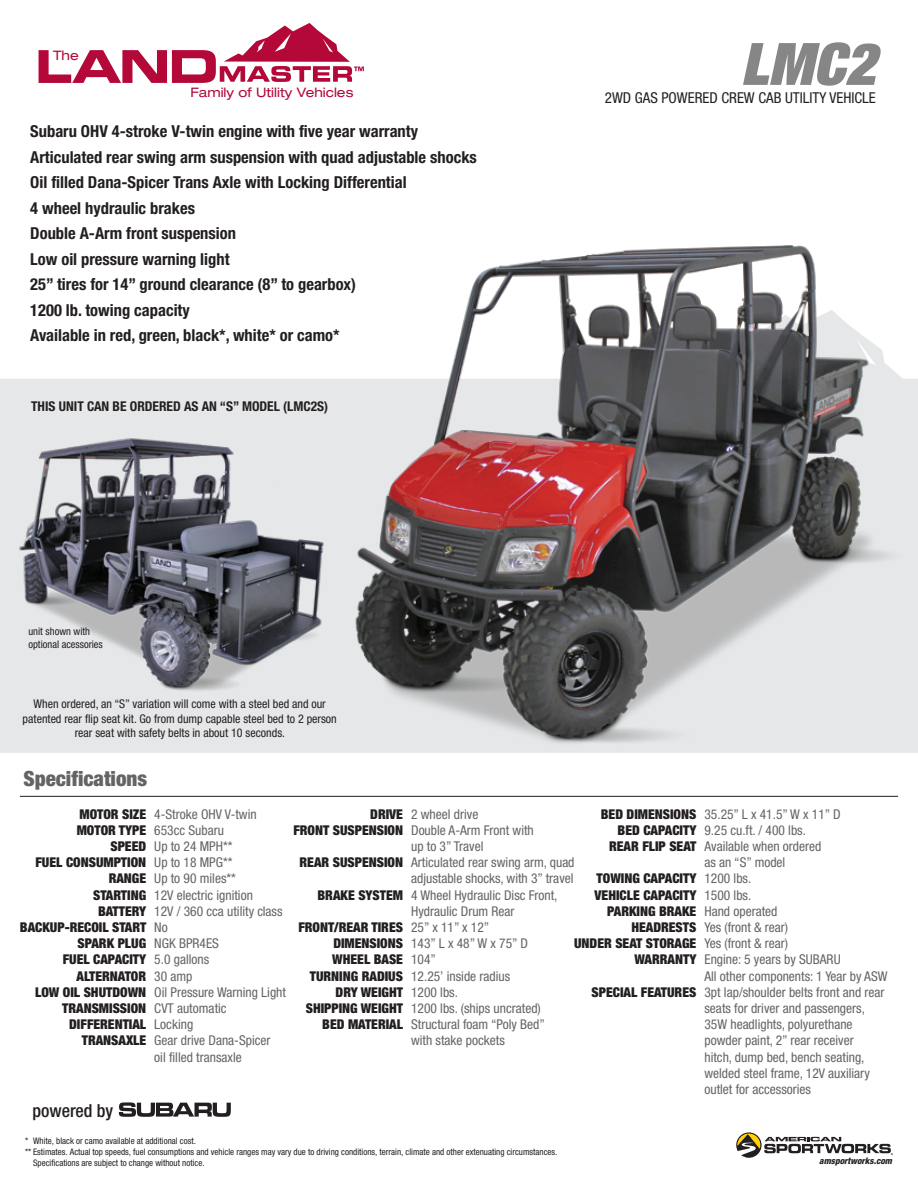
<style>
.page{position:relative;width:918px;height:1188px;background:#fff}
.page>*{position:absolute;margin:0;border:0;box-sizing:border-box;transform-origin:0 0}
.t1{font:italic 900 expanded 58.5px "Helvetica Neue";color:#878687}
.t2{font:900 condensed 21px "Helvetica Neue";color:#636466}
.t3{font:500 condensed 18px "Helvetica Neue";color:#231f20}
.t4{font:700 condensed 16.5px/25.5px "Helvetica Neue";color:#231f20}
.t5{font:condensed 15px "Helvetica Neue";color:#231f20}
.t6{font:condensed 13.5px/16.2px "Helvetica Neue";color:#636466}
.t7{font:900 condensed 13.5px/16.2px "Helvetica Neue";color:#231f20;text-align:right}
.t8{font:700 condensed 13.5px "Helvetica Neue";color:#231f20}
.t9{font:expanded 13.05px "Helvetica Neue";color:#b30838}
.t10{font:condensed 12px/14.4px "Helvetica Neue";color:#231f20;text-align:center}
.t11{font:condensed 10.5px/12.6px "Helvetica Neue";color:#231f20}
.t12{font:condensed 9px "Helvetica Neue";color:#231f20}
.t13{font:italic 800 condensed 9px "Helvetica Neue";color:#231f20}
</style>
<div class="page">
<div style="left:0;top:379px;width:918px;height:374px;background:#e6e7e8"></div>
<img style="left:350px;top:245px;width:568px;height:505px">
<svg style="left:736px;top:1132px;width:157px;height:26px"></svg>
<hr style="left:20px;top:796px;width:878px;height:1px;background:#231f20">
<svg style="left:39px;top:23px;width:325px;height:60px"></svg>
<svg style="left:119px;top:1102px;width:112px;height:15px"></svg>
<img style="left:14px;top:433px;width:328px;height:266px">
<p class="t9" style="left:53px;top:47px;width:27px">The</p>
<p class="t9" style="left:190px;top:84px;width:164px">Family of Utility Vehicles</p>
<p class="t4" style="left:30px;top:119px;width:448px">Subaru OHV 4-stroke V-twin engine with five year warranty Articulated rear swing arm suspension with quad adjustable shocks Oil filled Dana-Spicer Trans Axle with Locking Differential<br>4 wheel hydraulic brakes<br>Double A-Arm front suspension<br>Low oil pressure warning light<br>25” tires for 14” ground clearance (8” to gearbox)<br>1200 lb. towing capacity<br>Available in red, green, black*, white* or camo*</p>
<p class="t8" style="left:31px;top:398px;width:299px">THIS UNIT CAN BE ORDERED AS AN “S” MODEL (LMC2S)</p>
<p class="t11" style="left:28px;top:625px;width:76px">unit shown with optional acessories</p>
<p class="t10" style="left:23px;top:697px;width:316px">When ordered, an “S” variation will come with a steel bed and our patented rear flip seat kit. Go from dump capable steel bed to 2 person rear seat with safety belts in about 10 seconds.</p>
<h2 class="t2" style="left:24px;top:765px;width:125px">Specifications</h2>
<h1 class="t1" style="left:741px;top:27px;width:136px">LMC2</h1>
<p class="t5" style="left:605px;top:89px;width:273px">2WD GAS POWERED CREW CAB UTILITY VEHICLE</p>
<p class="t6" style="left:411px;top:806px;width:165px">2 wheel drive<br>Double A-Arm Front with<br>up to 3” Travel<br>Articulated rear swing arm, quad adjustable shocks, with 3” travel<br>4 Wheel Hydraulic Disc Front,<br>Hydraulic Drum Rear<br>25” x 11” x 12”<br>143” L x 48” W x 75” D<br>104”<br>12.25’ inside radius<br>1200 lbs.<br>1200 lbs. (ships uncrated)<br>Structural foam “Poly Bed”<br>with stake pockets</p>
<p class="t7" style="left:601px;top:806px;width:97px">BED DIMENSIONS<br>BED CAPACITY<br>REAR FLIP SEAT</p>
<p class="t7" style="left:20px;top:806px;width:128px">MOTOR SIZE<br>MOTOR TYPE<br>SPEED<br>FUEL CONSUMPTION<br>RANGE<br>STARTING<br>BATTERY<br>BACKUP-RECOIL START<br>SPARK PLUG<br>FUEL CAPACITY<br>ALTERNATOR<br>LOW OIL SHUTDOWN<br>TRANSMISSION<br>DIFFERENTIAL<br>TRANSAXLE</p>
<p class="t6" style="left:154px;top:806px;width:133px">4-Stroke OHV V-twin<br>653cc Subaru<br>Up to 24 MPH**<br>Up to 18 MPG**<br>Up to 90 miles**<br>12V electric ignition<br>12V / 360 cca utility class<br>No<br>NGK BPR4ES<br>5.0 gallons<br>30 amp<br>Oil Pressure Warning Light<br>CVT automatic<br>Locking<br>Gear drive Dana-Spicer<br>oil filled transaxle</p>
<p class="t7" style="left:293px;top:806px;width:111px">DRIVE<br>FRONT SUSPENSION</p>
<p class="t6" style="left:704px;top:806px;width:185px">35.25” L x 41.5” W x 11” D<br>9.25 cu.ft. / 400 lbs.<br>Available when ordered<br>as an “S” model<br>1200 lbs.<br>1500 lbs.<br>Hand operated<br>Yes (front &amp; rear)<br>Yes (front &amp; rear)<br>Engine: 5 years by SUBARU<br>All other components: 1 Year by ASW<br>3pt lap/shoulder belts front and rear seats for driver and passengers,<br>35W headlights, polyurethane powder paint, 2” rear receiver<br>hitch, dump bed, bench seating, welded steel frame, 12V auxiliary outlet for accessories</p>
<p class="t7" style="left:300px;top:854px;width:105px">REAR SUSPENSION</p>
<p class="t7" style="left:318px;top:887px;width:87px">BRAKE SYSTEM</p>
<p class="t7" style="left:298px;top:919px;width:106px">FRONT/REAR TIRES<br>DIMENSIONS<br>WHEEL BASE<br>TURNING RADIUS<br>DRY WEIGHT<br>SHIPPING WEIGHT<br>BED MATERIAL</p>
<p class="t7" style="left:574px;top:870px;width:124px">TOWING CAPACITY<br>VEHICLE CAPACITY<br>PARKING BRAKE<br>HEADRESTS<br>UNDER SEAT STORAGE<br>WARRANTY</p>
<p class="t7" style="left:592px;top:984px;width:106px">SPECIAL FEATURES</p>
<h3 class="t3" style="left:32px;top:1099px;width:82px">powered by</h3>
<p class="t12" style="left:25px;top:1136px;width:172px">* White, black or camo available at additional cost.</p>
<p class="t12" style="left:25px;top:1146px;width:534px">** Estimates. Actual top speeds, fuel consumptions and vehicle ranges may vary due to driving conditions, terrain, climate and other extenuating circumstances.</p>
<p class="t12" style="left:33px;top:1157px;width:173px">Specifications are subject to change without notice.</p>
<p class="t13" style="left:819px;top:1155px;width:74px">amsportworks.com</p>
</div>
